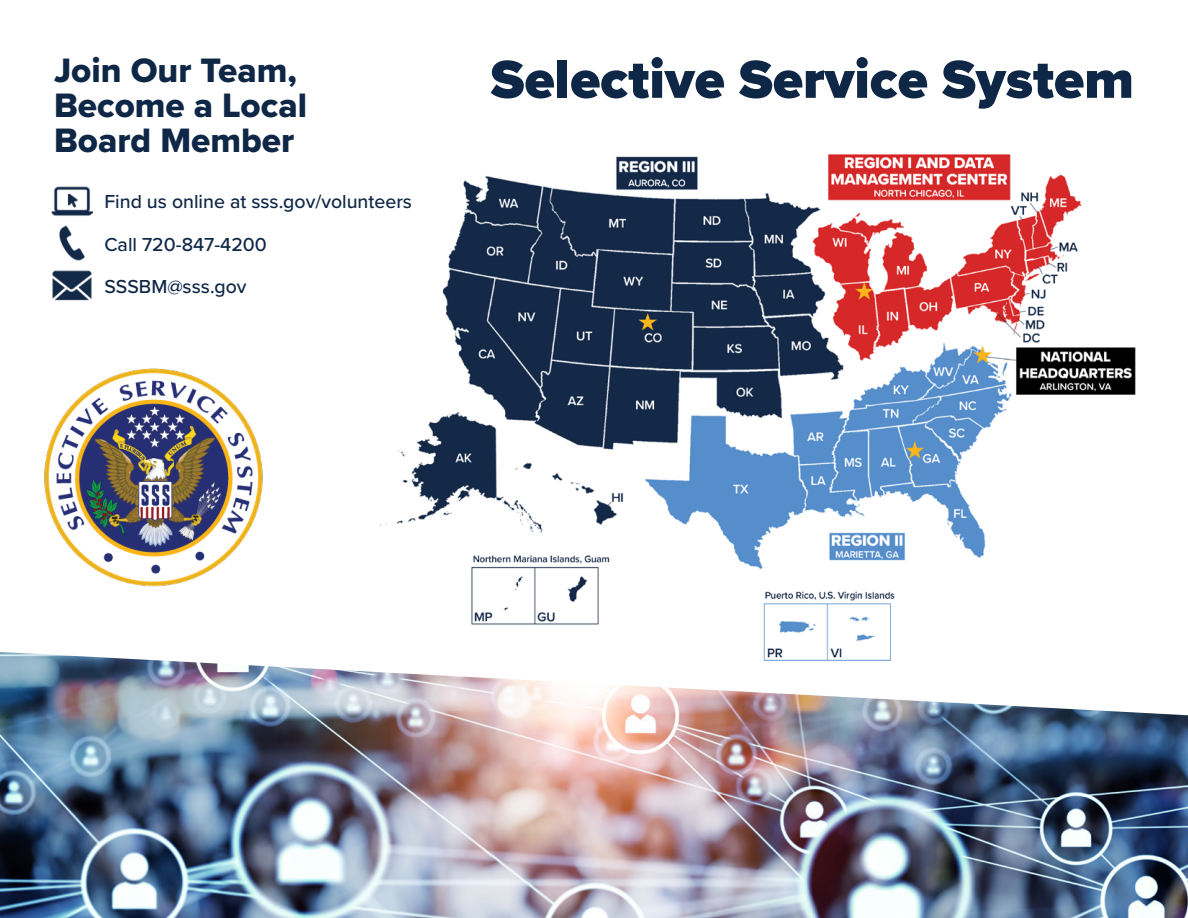
<style>
.page{position:relative;width:1188px;height:918px;background:#fff}
.page>*{position:absolute;margin:0;border:0;box-sizing:border-box;transform-origin:0 0}
.t1{font:900 55.5px "Proxima Nova";color:#0e2746}
.t2{font:35.1px "Proxima Nova Extrabld";color:#0e2746}
.t3{font:500 19.5px "Proxima Nova";color:#0e2746}
</style>
<div class="page">
<img style="left:379px;top:154px;width:757px;height:498px">
<img style="left:0;top:652px;width:1188px;height:266px">
<img style="left:52px;top:186px;width:40px;height:75px">
<img style="left:52px;top:270px;width:40px;height:31px">
<img style="left:44px;top:368px;width:219px;height:219px">
<p class="t2" style="left:54px;top:44px;width:244px">Join Our Team,</p>
<p class="t2" style="left:54px;top:79px;width:255px">Become a Local</p>
<p class="t2" style="left:54px;top:114px;width:242px">Board Member</p>
<p class="t3" style="left:104px;top:187px;width:309px">Find us online at sss.gov/volunteers</p>
<p class="t3" style="left:104px;top:229px;width:164px">Call 720-847-4200</p>
<p class="t3" style="left:104px;top:272px;width:144px">SSSBM@sss.gov</p>
<p class="t1" style="left:491px;top:38px;width:645px">Selective Service System</p>
</div>
